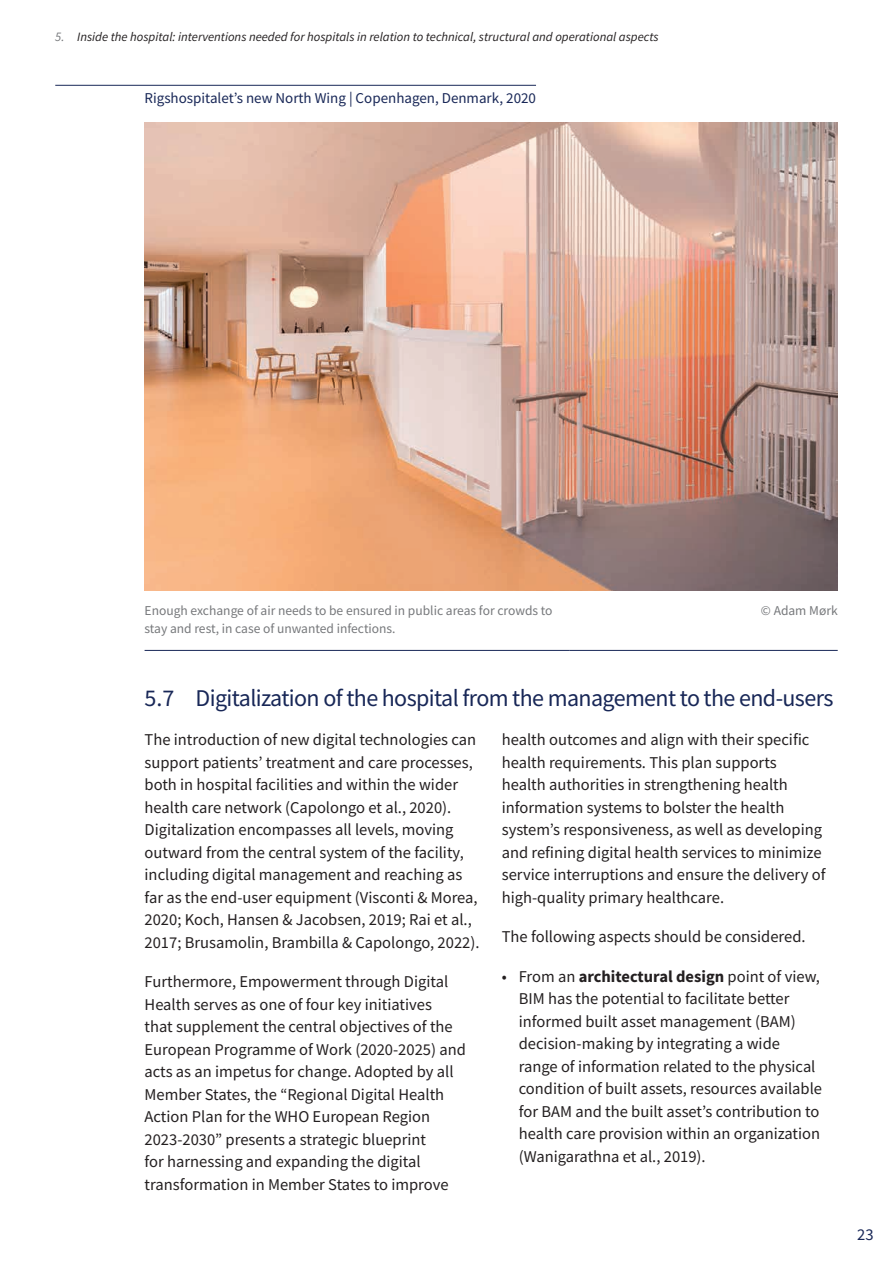
<style>
.page{position:relative;width:893px;height:1263px;background:#fff}
.page>*{position:absolute;margin:0;border:0;box-sizing:border-box;transform-origin:0 0}
.subheading_NUMERO{font:24px "Source Sans Pro";letter-spacing:-.025em;color:#182757}
.body_text{font:16.5px/22.5px "Source Sans Pro";color:#231f20}
.t1{font:16.5px "Source Sans Pro";color:#182757}
.Titolo_immagini_cont{font:15px "Source Sans Pro";color:#182757}
.Dida_immagini{font:13.5px/18px "Source Sans Pro";color:#76787b}
.t2{font:italic 12.75px "Source Sans Pro";color:#231f20}
.s1{color:#76787b}
.s2{font-weight:700}
</style>
<div class="page">
<hr style="left:55px;top:85px;width:481px;height:1px;background:#182757">
<img style="left:145px;top:123px;width:693px;height:468px">
<hr style="left:145px;top:650px;width:425px;height:1px;background:#182757">
<hr style="left:570px;top:650px;width:268px;height:1px;background:#182757">
<p class="t2" style="left:55px;top:29px;width:605px"><span class="s1">5.</span> Inside the hospital: interventions needed for hospitals in relation to technical, structural and operational aspects</p>
<p class="Titolo_immagini_cont" style="left:145px;top:88px;width:393px">Rigshospitalet’s new North Wing | Copenhagen, Denmark, 2020</p>
<p class="Dida_immagini" style="left:145px;top:602px;width:409px">Enough exchange of air needs to be ensured in public areas for crowds to stay and rest, in case of unwanted infections.</p>
<p class="Dida_immagini" style="left:761px;top:602px;width:78px">© Adam Mørk</p>
<p class="subheading_NUMERO" style="left:145px;top:682px;width:690px">5.7 Digitalization of the hospital from the management to the end-users</p>
<p class="body_text" style="left:145px;top:728px;width:336px">The introduction of new digital technologies can support patients’ treatment and care processes, both in hospital facilities and within the wider health care network (Capolongo et al., 2020).<br>Digitalization encompasses all levels, moving outward from the central system of the facility, including digital management and reaching as far as the end-user equipment (Visconti &amp; Morea, 2020; Koch, Hansen &amp; Jacobsen, 2019; Rai et al., 2017; Brusamolin, Brambilla &amp; Capolongo, 2022).</p>
<p class="body_text" style="left:145px;top:970px;width:323px">Furthermore, Empowerment through Digital Health serves as one of four key initiatives<br>that supplement the central objectives of the European Programme of Work (2020-2025) and acts as an impetus for change. Adopted by all Member States, the “Regional Digital Health Action Plan for the WHO European Region 2023-2030” presents a strategic blueprint<br>for harnessing and expanding the digital transformation in Member States to improve</p>
<p class="body_text" style="left:502px;top:728px;width:325px">health outcomes and align with their specific health requirements. This plan supports<br>health authorities in strengthening health information systems to bolster the health system’s responsiveness, as well as developing and refining digital health services to minimize service interruptions and ensure the delivery of high-quality primary healthcare.</p>
<p class="body_text" style="left:502px;top:925px;width:305px">The following aspects should be considered.</p>
<p class="body_text" style="left:519px;top:965px;width:305px;text-indent:-17px">• From an <span class="s2">architectural design</span> point of view, BIM has the potential to facilitate better informed built asset management (BAM) decision-making by integrating a wide range of information related to the physical condition of built assets, resources available for BAM and the built asset’s contribution to health care provision within an organization (Wanigarathna et al., 2019).</p>
<p class="t1" style="left:857px;top:1224px;width:18px">23</p>
</div>
